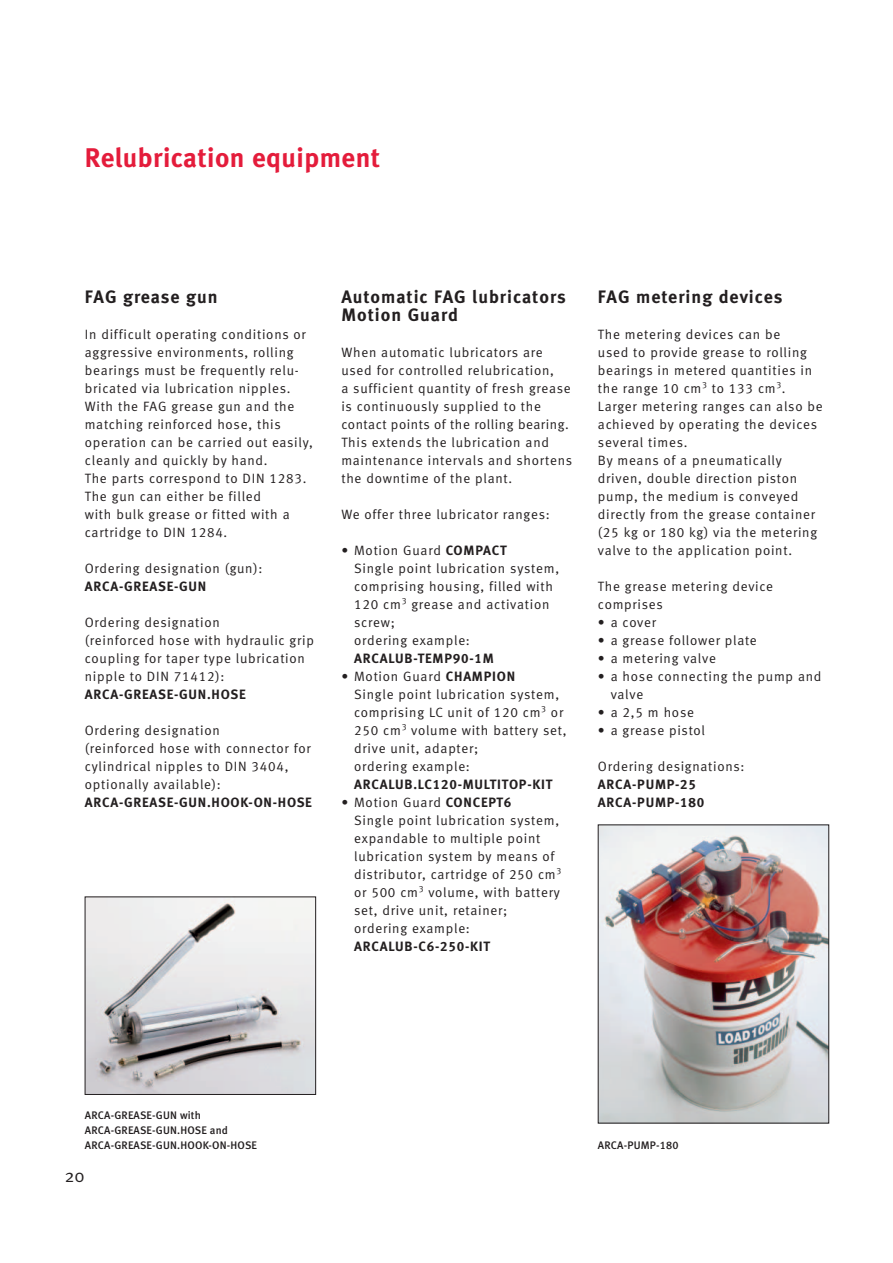
<style>
.page{position:relative;width:893px;height:1263px;background:#fff}
.page>*{position:absolute;margin:0;border:0;box-sizing:border-box;transform-origin:0 0}
.t1{font:27px "Meta Bold LF";letter-spacing:.015em;color:#e41c3b}
.t2{font:18px/18px "Meta Bold LF";letter-spacing:.055em;color:#231f20}
.t3{font:18px "Meta Normal";color:#231f20}
.t4{font:13.5px/18px "Meta Normal LF";letter-spacing:.055em;color:#231f20}
.t5{font:13.5px/18px "Meta Bold LF";letter-spacing:.055em;color:#231f20}
.t6{font:10.95px/15px "Meta Medium LF";letter-spacing:.015em;color:#231f20}
.s1{font-family:"Meta Bold LF"}
.s2{font-family:"Meta Normal LF"}
</style>
<div class="page">
<img style="left:600px;top:827px;width:227px;height:294px">
<div style="left:598px;top:825px;width:231px;height:298px;border:1px solid #231f20"></div>
<img style="left:87px;top:899px;width:227px;height:194px">
<div style="left:85px;top:897px;width:231px;height:198px;border:1px solid #231f20"></div>
<p class="t1" style="left:85px;top:147px;width:297px">Relubrication equipment</p>
<p class="t2" style="left:85px;top:289px;width:134px">FAG grease gun</p>
<p class="t4" style="left:85px;top:326px;width:230px">In difficult operating conditions or aggressive environments, rolling bearings must be frequently relu&shy;bricated via lubrication nipples.<br>With the FAG grease gun and the matching reinforced hose, this operation can be carried out easily, cleanly and quickly by hand.<br>The parts correspond to DIN 1283.<br>The gun can either be filled<br>with bulk grease or fitted with a cartridge to DIN 1284.</p>
<p class="t4" style="left:85px;top:560px;width:179px">Ordering designation (gun):<br><span class="s1">ARCA-GREASE-GUN</span></p>
<p class="t4" style="left:85px;top:614px;width:231px">Ordering designation<br>(reinforced hose with hydraulic grip coupling for taper type lubrication nipple to DIN 71412):<br><span class="s1">ARCA-GREASE-GUN.HOSE</span></p>
<p class="t4" style="left:85px;top:722px;width:229px">Ordering designation<br>(reinforced hose with connector for cylindrical nipples to DIN 3404, optionally available):<br><span class="s1">ARCA-GREASE-GUN.HOOK-ON-HOSE</span></p>
<p class="t2" style="left:341px;top:289px;width:226px">Automatic FAG lubricators<br>Motion Guard</p>
<p class="t4" style="left:341px;top:344px;width:232px">When automatic lubricators are used for controlled relubrication,<br>a sufficient quantity of fresh grease is continuously supplied to the contact points of the rolling bearing.<br>This extends the lubrication and maintenance intervals and shortens the downtime of the plant.</p>
<p class="t4" style="left:341px;top:506px;width:210px">We offer three lubricator ranges:</p>
<p class="t4" style="left:354px;top:542px;width:206px;text-indent:-13px">• Motion Guard <span class="s1">COMPACT<br></span>Single point lubrication system, comprising housing, filled with<br>120 cm<sup>3</sup> grease and activation screw;<br>ordering example:<br><span class="s1">ARCALUB-TEMP90-1M</span></p>
<p class="t4" style="left:354px;top:668px;width:214px;text-indent:-13px">• Motion Guard <span class="s1">CHAMPION<br></span>Single point lubrication system, comprising LC unit of 120 cm<sup>3</sup> or<br>250 cm<sup>3</sup> volume with battery set, drive unit, adapter;<br>ordering example:<br><span class="s1">ARCALUB.LC120-MULTITOP-KIT</span></p>
<p class="t4" style="left:354px;top:794px;width:209px;text-indent:-13px">• Motion Guard <span class="s1">CONCEPT6<br></span>Single point lubrication system, expandable to multiple point lubrication system by means of distributor, cartridge of 250 cm<sup>3 </sup>or 500 cm<sup>3</sup> volume, with battery set, drive unit, retainer; ordering example:<br><span class="s1">ARCALUB-C6-250-KIT</span></p>
<p class="t2" style="left:598px;top:289px;width:186px">FAG metering devices</p>
<p class="t4" style="left:598px;top:326px;width:226px">The metering devices can be<br>used to provide grease to rolling bearings in metered quantities in the range 10 cm<sup>3</sup> to 133 cm<sup>3</sup>.<br>Larger metering ranges can also be achieved by operating the devices several times.<br>By means of a pneumatically driven, double direction piston pump, the medium is conveyed directly from the grease container (25 kg or 180 kg) via the metering valve to the application point.</p>
<p class="t4" style="left:598px;top:578px;width:177px">The grease metering device comprises</p>
<p class="t4" style="left:598px;top:614px;width:60px">• a cover</p>
<p class="t4" style="left:598px;top:632px;width:160px">• a grease follower plate</p>
<p class="t4" style="left:598px;top:650px;width:120px">• a metering valve</p>
<p class="t4" style="left:611px;top:668px;width:212px;text-indent:-13px">• a hose connecting the pump and valve</p>
<p class="t4" style="left:598px;top:704px;width:98px">• a 2,5 m hose</p>
<p class="t4" style="left:598px;top:722px;width:109px">• a grease pistol</p>
<p class="t5" style="left:598px;top:758px;width:148px"><span class="s2">Ordering designations:<br></span>ARCA-PUMP-25<br>ARCA-PUMP-180</p>
<p class="t6" style="left:85px;top:1109px;width:174px">ARCA-GREASE-GUN with<br>ARCA-GREASE-GUN.HOSE and<br>ARCA-GREASE-GUN.HOOK-ON-HOSE</p>
<p class="t3" style="left:65px;top:1169px;width:21px">20</p>
<p class="t6" style="left:598px;top:1138px;width:82px">ARCA-PUMP-180</p>
</div>
